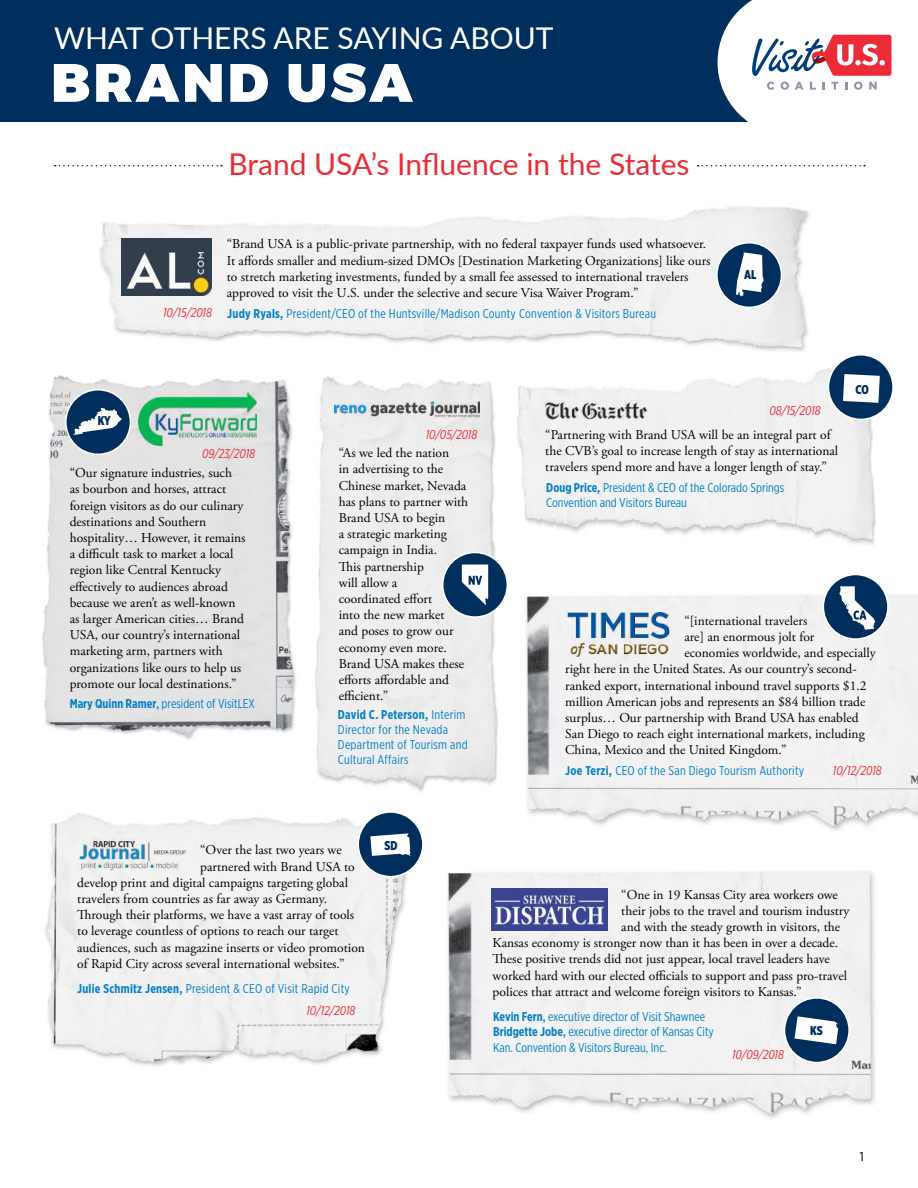
<style>
.page{position:relative;width:918px;height:1188px;background:#fff}
.page>*{position:absolute;margin:0;border:0;box-sizing:border-box;transform-origin:0 0}
.t1{font:900 54px "Montserrat";letter-spacing:.06em;color:#fff}
.t2{font:30px "Lato";color:#ed2b35}
.t3{font:30px "Lato";color:#fff}
.t4{font:13.5px/16.2px "Adobe Garamond Pro";color:#000}
.t5{font:12.75px/15px "Gotham X Narrow";letter-spacing:.02em;color:#0480c8}
.t6{font:12.75px/15.3px "Gotham X Narrow";color:#0480c8}
.t7{font:italic 12.75px "Gotham X Narrow";color:#ed2b35}
.t8{font:900 12.75px "Gotham X Narrow";letter-spacing:-.005em;color:#002e5d}
.t9{font:12.75px "Gotham";color:#000}
.s1{font-weight:700}
.s2{font-weight:500}
</style>
<div class="page">
<div style="left:0;top:0;width:778px;height:122px;background:#002e5d"></div>
<svg style="left:718px;top:0;width:174px;height:122px"></svg>
<img style="left:45px;top:813px;width:362px;height:253px">
<img style="left:99px;top:206px;width:711px;height:146px">
<img style="left:447px;top:871px;width:428px;height:248px">
<img style="left:526px;top:595px;width:392px;height:236px">
<img style="left:491px;top:889px;width:117px;height:41px">
<div style="left:785px;top:998px;width:64px;height:65px;background:#002e5d;border-radius:50%"></div>
<div style="left:784px;top:997px;width:66px;height:66px;border:2px solid #fff;border-radius:50%"></div>
<svg style="left:795px;top:1016px;width:43px;height:28px"></svg>
<img style="left:42px;top:375px;width:254px;height:365px">
<img style="left:517px;top:368px;width:359px;height:177px">
<div style="left:828px;top:355px;width:65px;height:64px;background:#002e5d;border-radius:50%"></div>
<div style="left:828px;top:354px;width:66px;height:66px;border:2px solid #fff;border-radius:50%"></div>
<svg style="left:843px;top:374px;width:37px;height:29px"></svg>
<img style="left:544px;top:400px;width:105px;height:20px">
<img style="left:139px;top:393px;width:117px;height:52px">
<div style="left:66px;top:390px;width:64px;height:64px;background:#002e5d;border-radius:50%"></div>
<div style="left:65px;top:389px;width:66px;height:66px;border:2px solid #fff;border-radius:50%"></div>
<svg style="left:73px;top:408px;width:49px;height:27px"></svg>
<img style="left:77px;top:839px;width:110px;height:31px">
<img style="left:315px;top:376px;width:183px;height:416px">
<img style="left:335px;top:395px;width:144px;height:26px">
<div style="left:443px;top:552px;width:64px;height:65px;background:#002e5d;border-radius:50%"></div>
<div style="left:442px;top:552px;width:66px;height:66px;border:2px solid #fff;border-radius:50%"></div>
<div style="left:358px;top:812px;width:65px;height:65px;background:#002e5d;border-radius:50%"></div>
<div style="left:358px;top:811px;width:66px;height:66px;border:2px solid #fff;border-radius:50%"></div>
<div style="left:823px;top:575px;width:65px;height:64px;background:#002e5d;border-radius:50%"></div>
<div style="left:823px;top:574px;width:66px;height:66px;border:2px solid #fff;border-radius:50%"></div>
<div style="left:717px;top:243px;width:64px;height:64px;background:#002e5d;border-radius:50%"></div>
<div style="left:716px;top:242px;width:66px;height:66px;border:2px solid #fff;border-radius:50%"></div>
<svg style="left:462px;top:565px;width:26px;height:40px"></svg>
<svg style="left:370px;top:833px;width:41px;height:23px"></svg>
<svg style="left:698px;top:165px;width:167px;height:1px"></svg>
<svg style="left:55px;top:165px;width:167px;height:1px"></svg>
<img style="left:565px;top:613px;width:106px;height:44px">
<svg style="left:839px;top:586px;width:36px;height:44px"></svg>
<img style="left:121px;top:239px;width:91px;height:56px">
<svg style="left:736px;top:252px;width:28px;height:44px"></svg>
<h2 class="t3" style="left:54px;top:16px;width:501px">WHAT OTHERS ARE SAYING ABOUT</h2>
<h1 class="t1" style="left:51px;top:49px;width:363px">BRAND USA</h1>
<p class="t8" style="left:98px;top:413px;width:15px">KY</p>
<h2 class="t2" style="left:228px;top:143px;width:463px">Brand USA’s Influence in the States</h2>
<p class="t7" style="left:163px;top:305px;width:50px">10/15/2018</p>
<p class="t4" style="left:227px;top:236px;width:485px">“Brand USA is a public-private partnership, with no federal taxpayer funds used whatsoever.<br>It affords smaller and medium-sized DMOs [Destination Marketing Organizations] like ours to stretch marketing investments, funded by a small fee assessed to international travelers approved to visit the U.S. under the selective and secure Visa Waiver Program.”</p>
<p class="t5" style="left:227px;top:306px;width:431px"><span class="s1">Judy Ryals,</span> President/CEO of the Huntsville/Madison County Convention &amp; Visitors Bureau</p>
<p class="t8" style="left:744px;top:266px;width:14px">AL</p>
<p class="t7" style="left:769px;top:403px;width:53px">08/15/2018</p>
<p class="t8" style="left:855px;top:381px;width:15px">CO</p>
<p class="t7" style="left:202px;top:446px;width:54px">09/23/2018</p>
<p class="t4" style="left:70px;top:465px;width:177px">“Our signature industries, such<br>as bourbon and horses, attract foreign visitors as do our culinary destinations and Southern hospitality… However, it remains a difficult task to market a local region like Central Kentucky effectively to audiences abroad because we aren’t as well-known as larger American cities… Brand<br>USA, our country’s international marketing arm, partners with organizations like ours to help us promote our local destinations.”</p>
<p class="t6" style="left:70px;top:696px;width:187px"><span class="s1">Mary Quinn Ramer</span><span class="s2">,</span> president of VisitLEX</p>
<p class="t7" style="left:426px;top:427px;width:53px">10/05/2018</p>
<p class="t4" style="left:339px;top:445px;width:131px">“As we led the nation<br>in advertising to the<br>Chinese market, Nevada has plans to partner with<br>Brand USA to begin<br>a strategic marketing campaign in India.<br>This partnership<br>will allow a<br>coordinated effort<br>into the new market<br>and poses to grow our economy even more.<br>Brand USA makes these efforts affordable and efficient.”</p>
<p class="t5" style="left:338px;top:706px;width:131px"><span class="s1">David C. Peterson,</span> Interim<br>Director for the Nevada<br>Department of Tourism and<br>Cultural Affairs</p>
<p class="t4" style="left:545px;top:427px;width:295px">“Partnering with Brand USA will be an integral part of the CVB’s goal to increase length of stay as international travelers spend more and have a longer length of stay.”</p>
<p class="t6" style="left:546px;top:480px;width:239px"><span class="s1">Doug Price,</span> President &amp; CEO of the Colorado Springs<br>Convention and Visitors Bureau</p>
<p class="t4" style="left:685px;top:613px;width:124px">“[international travelers</p>
<p class="t4" style="left:685px;top:629px;width:131px">are] an enormous jolt for</p>
<p class="t4" style="left:685px;top:645px;width:193px">economies worldwide, and especially</p>
<p class="t4" style="left:565px;top:662px;width:293px">right here in the United States. As our country’s second-</p>
<p class="t4" style="left:565px;top:678px;width:303px">ranked export, international inbound travel supports $1.2</p>
<p class="t4" style="left:565px;top:694px;width:302px">million American jobs and represents an $84 billion trade</p>
<p class="t4" style="left:565px;top:710px;width:295px">surplus… Our partnership with Brand USA has enabled</p>
<p class="t4" style="left:565px;top:726px;width:301px">San Diego to reach eight international markets, including</p>
<p class="t4" style="left:565px;top:743px;width:223px">China, Mexico and the United Kingdom.”</p>
<p class="t5" style="left:565px;top:763px;width:241px"><span class="s1">Joe Terzi,</span> CEO of the San Diego Tourism Authority</p>
<p class="t7" style="left:833px;top:763px;width:50px">10/12/2018</p>
<p class="t4" style="left:200px;top:842px;width:143px">“Over the last two years we</p>
<p class="t4" style="left:200px;top:859px;width:156px">partnered with Brand USA to</p>
<p class="t4" style="left:77px;top:875px;width:272px">develop print and digital campaigns targeting global</p>
<p class="t4" style="left:77px;top:891px;width:251px">travelers from countries as far away as Germany.</p>
<p class="t4" style="left:77px;top:907px;width:279px">Through their platforms, we have a vast array of tools</p>
<p class="t4" style="left:77px;top:923px;width:263px">to leverage countless of options to reach our target</p>
<p class="t4" style="left:77px;top:940px;width:289px">audiences, such as magazine inserts or video promotion</p>
<p class="t4" style="left:77px;top:956px;width:269px">of Rapid City across several international websites.”</p>
<p class="t5" style="left:77px;top:981px;width:274px"><span class="s1">Julie Schmitz Jensen,</span> President &amp; CEO of Visit Rapid City</p>
<p class="t7" style="left:307px;top:1003px;width:50px">10/12/2018</p>
<p class="t8" style="left:385px;top:837px;width:15px">SD</p>
<p class="t4" style="left:621px;top:887px;width:218px">“One in 19 Kansas City area workers owe</p>
<p class="t4" style="left:621px;top:903px;width:230px">their jobs to the travel and tourism industry</p>
<p class="t4" style="left:621px;top:919px;width:220px">and with the steady growth in visitors, the</p>
<p class="t4" style="left:493px;top:935px;width:347px">Kansas economy is stronger now than it has been in over a decade.</p>
<p class="t4" style="left:493px;top:951px;width:339px">These positive trends did not just appear, local travel leaders have</p>
<p class="t4" style="left:493px;top:968px;width:356px">worked hard with our elected officials to support and pass pro-travel</p>
<p class="t4" style="left:493px;top:984px;width:311px">polices that attract and welcome foreign visitors to Kansas.”</p>
<p class="t6" style="left:493px;top:1009px;width:222px"><span class="s1">Kevin Fern</span><span class="s2">,</span> executive director of Visit Shawnee<br><span class="s1">Bridgette Jobe</span><span class="s2">,</span> executive director of Kansas City<br>Kan. Convention &amp; Visitors Bureau, Inc.</p>
<p class="t8" style="left:810px;top:1022px;width:14px">KS</p>
<p class="t7" style="left:732px;top:1047px;width:53px">10/09/2018</p>
<p class="t9" style="left:859px;top:1148px;width:6px">1</p>
</div>
